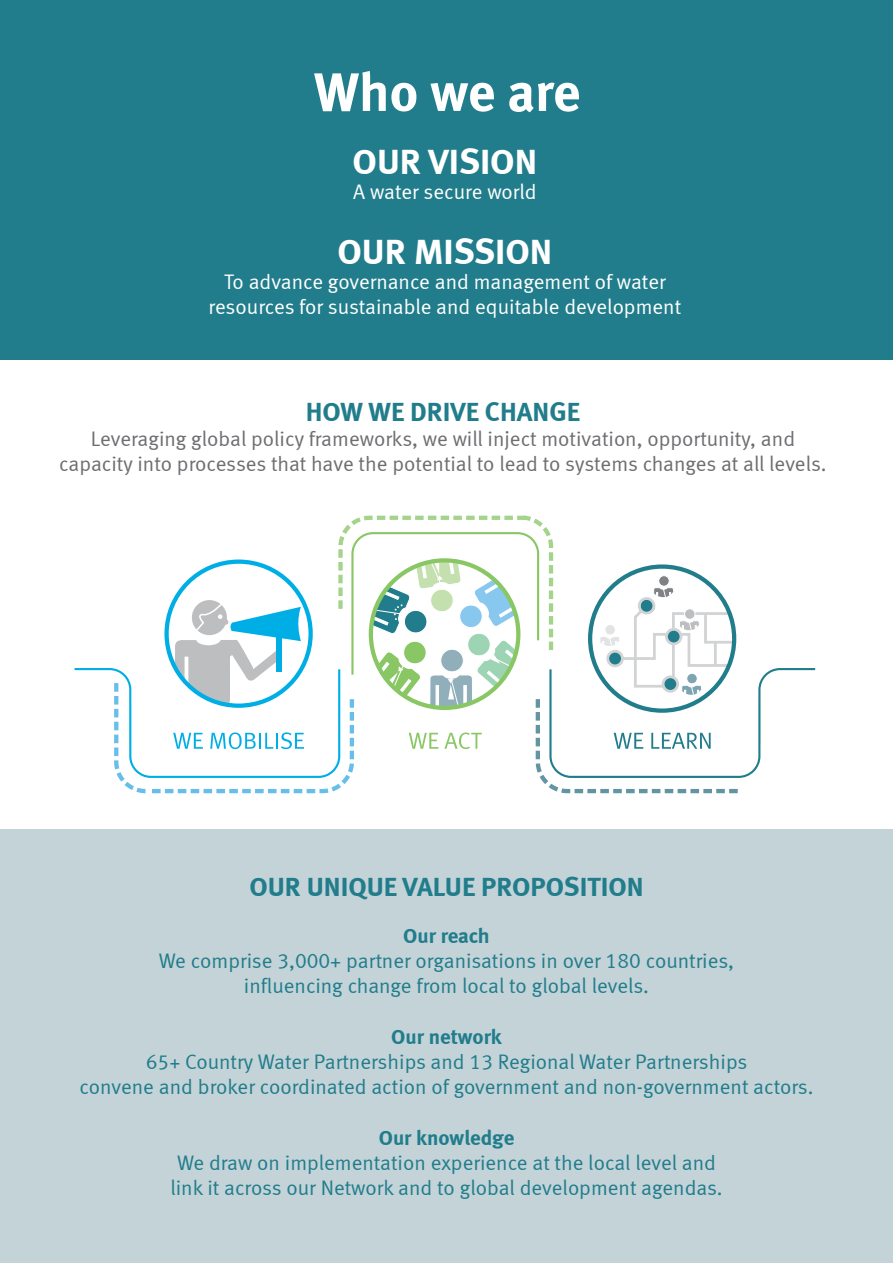
<style>
.page{position:relative;width:893px;height:1263px;background:#fff}
.page>*{position:absolute;margin:0;border:0;box-sizing:border-box;transform-origin:0 0}
.t1{font:700 54px "Meta";color:#fff}
.t2{font:700 36px "Meta";color:#fff}
.t3{font:700 27px "Meta";color:#217d8b}
.t4{font:21px/25.2px "Meta Normal LF";color:#217d8b;text-align:center}
.t5{font:21px/25.2px "Meta Normal";color:#6d6e71;text-align:center}
.t6{font:21px/25.2px "Meta Normal";color:#fff;text-align:center}
.t7{font:700 21px "Meta";color:#217d8b}
</style>
<div class="page">
<div style="left:0;top:0;width:893px;height:359px;background:#217d8b"></div>
<svg style="left:75px;top:516px;width:740px;height:277px"></svg>
<div style="left:0;top:829px;width:893px;height:434px;background:#c4d3d8"></div>
<h1 class="t1" style="left:314px;top:60px;width:268px">Who we are</h1>
<h2 class="t2" style="left:353px;top:140px;width:186px">OUR VISION</h2>
<p class="t6" style="left:353px;top:179px;width:185px">A water secure world</p>
<h2 class="t2" style="left:337px;top:230px;width:216px">OUR MISSION</h2>
<p class="t6" style="left:208px;top:269px;width:474px">To advance governance and management of water resources for sustainable and equitable development</p>
<p class="t3" style="left:306px;top:395px;width:276px">HOW WE DRIVE CHANGE</p>
<p class="t5" style="left:59px;top:426px;width:769px">Leveraging global policy frameworks, we will inject motivation, opportunity, and capacity into processes that have the potential to lead to systems changes at all levels.</p>
<p class="t3" style="left:249px;top:871px;width:396px">OUR UNIQUE VALUE PROPOSITION</p>
<p class="t7" style="left:403px;top:923px;width:88px">Our reach</p>
<p class="t4" style="left:159px;top:948px;width:577px">We comprise 3,000+ partner organisations in over 180 countries, influencing change from local to global levels.</p>
<p class="t7" style="left:391px;top:1024px;width:112px">Our network</p>
<p class="t4" style="left:79px;top:1049px;width:735px">65+ Country Water Partnerships and 13 Regional Water Partnerships<br>convene and broker coordinated action of government and non-government actors.</p>
<p class="t7" style="left:379px;top:1125px;width:137px">Our knowledge</p>
<p class="t4" style="left:170px;top:1150px;width:554px">We draw on implementation experience at the local level and link it across our Network and to global development agendas.</p>
</div>
